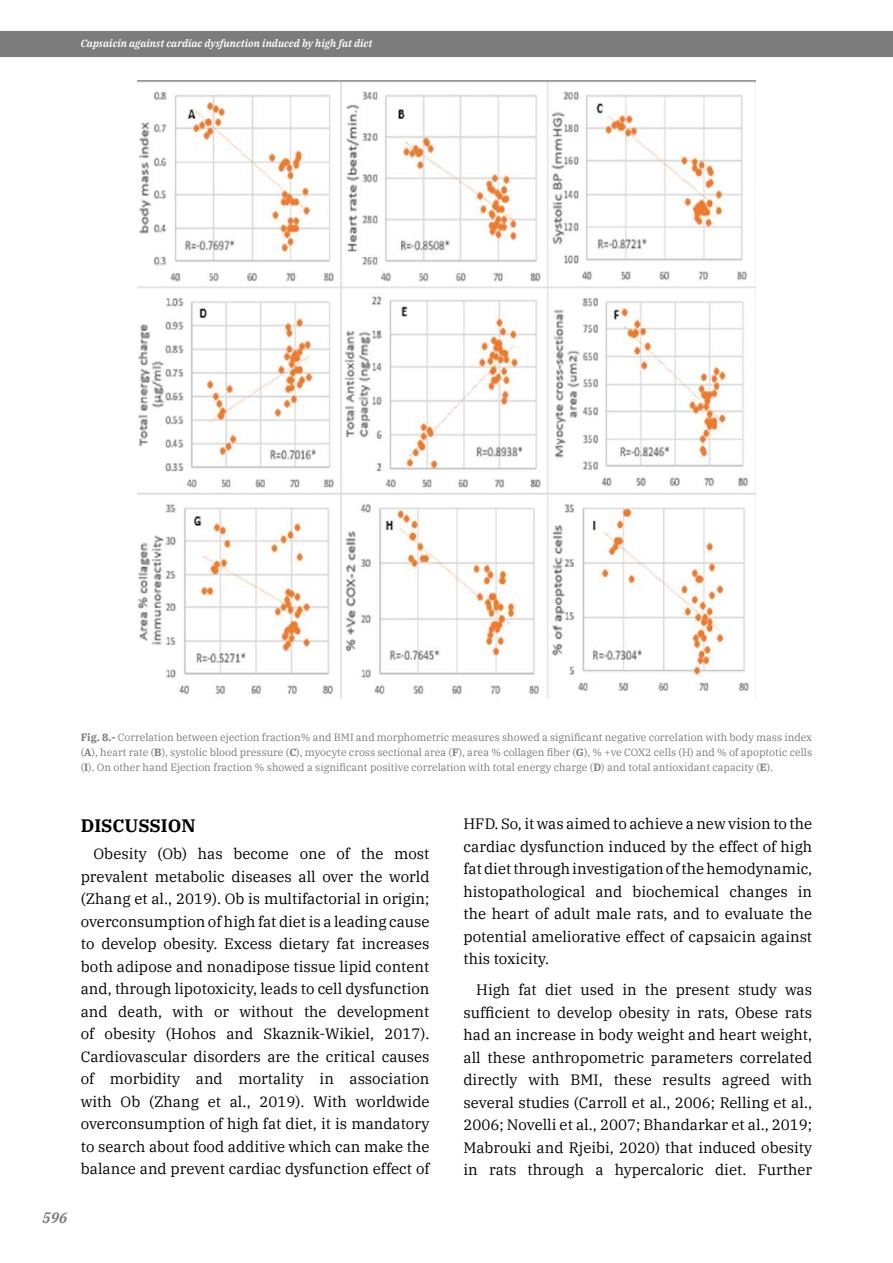
<style>
.page{position:relative;width:893px;height:1263px;background:#fff}
.page>*{position:absolute;margin:0;border:0;box-sizing:border-box;transform-origin:0 0}
.t1{font:700 18px "IBM Plex Serif";color:#000}
.t2{font:15px/22.5px "IBM Plex Serif";color:#000;text-align:justify}
.t3{font:italic 600 15px "IBM Plex Serif";color:#7c7c7c}
.t4{font:10.5px/15px "IBM Plex Serif";color:#7c7c7c;text-align:justify}
.t5{font:italic 600 10.5px "IBM Plex Serif";color:#fff}
.s1{font-weight:700}
</style>
<div class="page">
<div style="left:0;top:31px;width:893px;height:25px;background:#7c7c7c"></div>
<img style="left:138px;top:81px;width:617px;height:617px">
<p class="t5" style="left:81px;top:35px;width:293px">Capsaicin against cardiac dysfunction induced by high fat diet</p>
<p class="t4" style="left:81px;top:729px;width:733px"><span class="s1">Fig. 8.-</span> Correlation between ejection fraction% and BMI and morphometric measures showed a significant negative correlation with body mass index (<span class="s1">A</span>), heart rate (<span class="s1">B</span>), systolic blood pressure (<span class="s1">C</span>), myocyte cross sectional area (<span class="s1">F</span>), area % collagen fiber (<span class="s1">G</span>), % +ve COX2 cells (H) and % of apoptotic cells (<span class="s1">I</span>). On other hand Ejection fraction % showed a significant positive correlation with total energy charge (<span class="s1">D</span>) and total antioxidant capacity (<span class="s1">E</span>).</p>
<p class="t1" style="left:81px;top:811px;width:116px">DISCUSSION</p>
<p class="t2" style="left:81px;top:841px;width:350px;text-indent:13px">Obesity (Ob) has become one of the most prevalent metabolic diseases all over the world (Zhang et al., 2019). Ob is multifactorial in origin; overconsumption of high fat diet is a leading cause to develop obesity. Excess dietary fat increases both adipose and nonadipose tissue lipid content and, through lipotoxicity, leads to cell dysfunction and death, with or without the development of obesity (Hohos and Skaznik-Wikiel, 2017).<br>Cardiovascular disorders are the critical causes of morbidity and mortality in association with Ob (Zhang et al., 2019). With worldwide overconsumption of high fat diet, it is mandatory to search about food additive which can make the balance and prevent cardiac dysfunction effect of</p>
<p class="t3" style="left:43px;top:1206px;width:26px">596</p>
<p class="t2" style="left:463px;top:811px;width:350px">HFD. So, it was aimed to achieve a new vision to the cardiac dysfunction induced by the effect of high fat diet through investigation of the hemodynamic, histopathological and biochemical changes in the heart of adult male rats, and to evaluate the potential ameliorative effect of capsaicin against this toxicity.</p>
<p class="t2" style="left:463px;top:977px;width:350px;text-indent:13px">High fat diet used in the present study was sufficient to develop obesity in rats, Obese rats had an increase in body weight and heart weight, all these anthropometric parameters correlated directly with BMI, these results agreed with several studies (Carroll et al., 2006; Relling et al., 2006; Novelli et al., 2007; Bhandarkar et al., 2019; Mabrouki and Rjeibi, 2020) that induced obesity in rats through a hypercaloric diet. Further</p>
</div>
